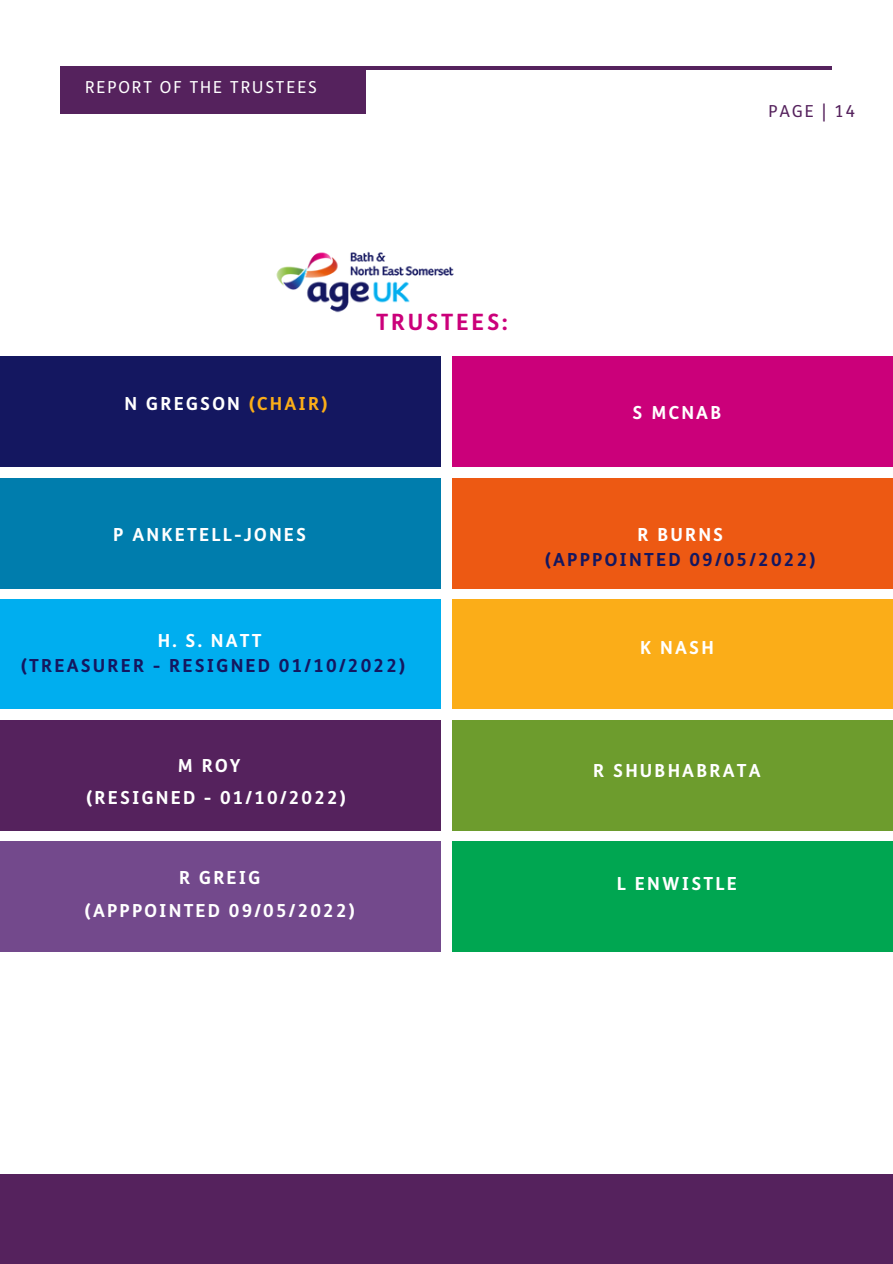
<style>
.page{position:relative;width:893px;height:1264px;background:#fff}
.page>*{position:absolute;margin:0;border:0;box-sizing:border-box;transform-origin:0 0}
.t1{font:700 22.5px "FS Me";letter-spacing:.12em;color:#cb007a}
.t2{font:700 18px "FS Me";letter-spacing:.12em;color:#fff}
.t3{font:700 18px "FS Me";letter-spacing:.12em;color:#141760}
.t4{font:16.5px "FS Me";letter-spacing:.12em;color:#fff}
.t5{font:16.5px "FS Me";letter-spacing:.12em;color:#55225d}
.s1{color:#fbad18}
</style>
<div class="page">
<div style="left:0;top:357px;width:441px;height:110px;background:#141760"></div>
<div style="left:452px;top:357px;width:440px;height:110px;background:#cb007a"></div>
<div style="left:0;top:478px;width:441px;height:110px;background:#007dad"></div>
<div style="left:452px;top:478px;width:440px;height:110px;background:#ed5913"></div>
<div style="left:0;top:600px;width:441px;height:109px;background:#00aeef"></div>
<div style="left:452px;top:600px;width:440px;height:109px;background:#fbad18"></div>
<div style="left:0;top:720px;width:441px;height:110px;background:#55225d"></div>
<div style="left:452px;top:720px;width:440px;height:110px;background:#6d9c2d"></div>
<div style="left:0;top:841px;width:441px;height:111px;background:#73498c"></div>
<div style="left:452px;top:841px;width:440px;height:111px;background:#00a651"></div>
<hr style="left:61px;top:66px;width:770px;height:4px;background:#55225d">
<div style="left:61px;top:66px;width:304px;height:47px;background:#55225d"></div>
<div style="left:0;top:1174px;width:892px;height:89px;background:#55225d"></div>
<img style="left:276px;top:251px;width:178px;height:62px">
<p class="t4" style="left:85px;top:78px;width:233px">REPORT OF THE TRUSTEES</p>
<p class="t5" style="left:768px;top:101px;width:88px">PAGE | 14</p>
<p class="t1" style="left:376px;top:310px;width:133px">TRUSTEES:</p>
<p class="t2" style="left:125px;top:394px;width:204px">N GREGSON <span class="s1">(CHAIR)</span></p>
<p class="t2" style="left:632px;top:402px;width:90px">S MCNAB</p>
<p class="t2" style="left:113px;top:524px;width:195px">P ANKETELL-JONES</p>
<p class="t2" style="left:637px;top:524px;width:87px">R BURNS</p>
<p class="t3" style="left:544px;top:549px;width:272px">(APPPOINTED 09/05/2022)</p>
<p class="t2" style="left:158px;top:630px;width:105px">H. S. NATT</p>
<p class="t3" style="left:21px;top:655px;width:386px">(TREASURER - RESIGNED 01/10/2022)</p>
<p class="t2" style="left:640px;top:637px;width:75px">K NASH</p>
<p class="t2" style="left:178px;top:755px;width:64px">M ROY</p>
<p class="t2" style="left:593px;top:760px;width:169px">R SHUBHABRATA</p>
<p class="t2" style="left:86px;top:787px;width:261px">(RESIGNED - 01/10/2022)</p>
<p class="t2" style="left:179px;top:867px;width:83px">R GREIG</p>
<p class="t2" style="left:85px;top:900px;width:272px">(APPPOINTED 09/05/2022)</p>
<p class="t2" style="left:616px;top:873px;width:122px">L ENWISTLE</p>
</div>
